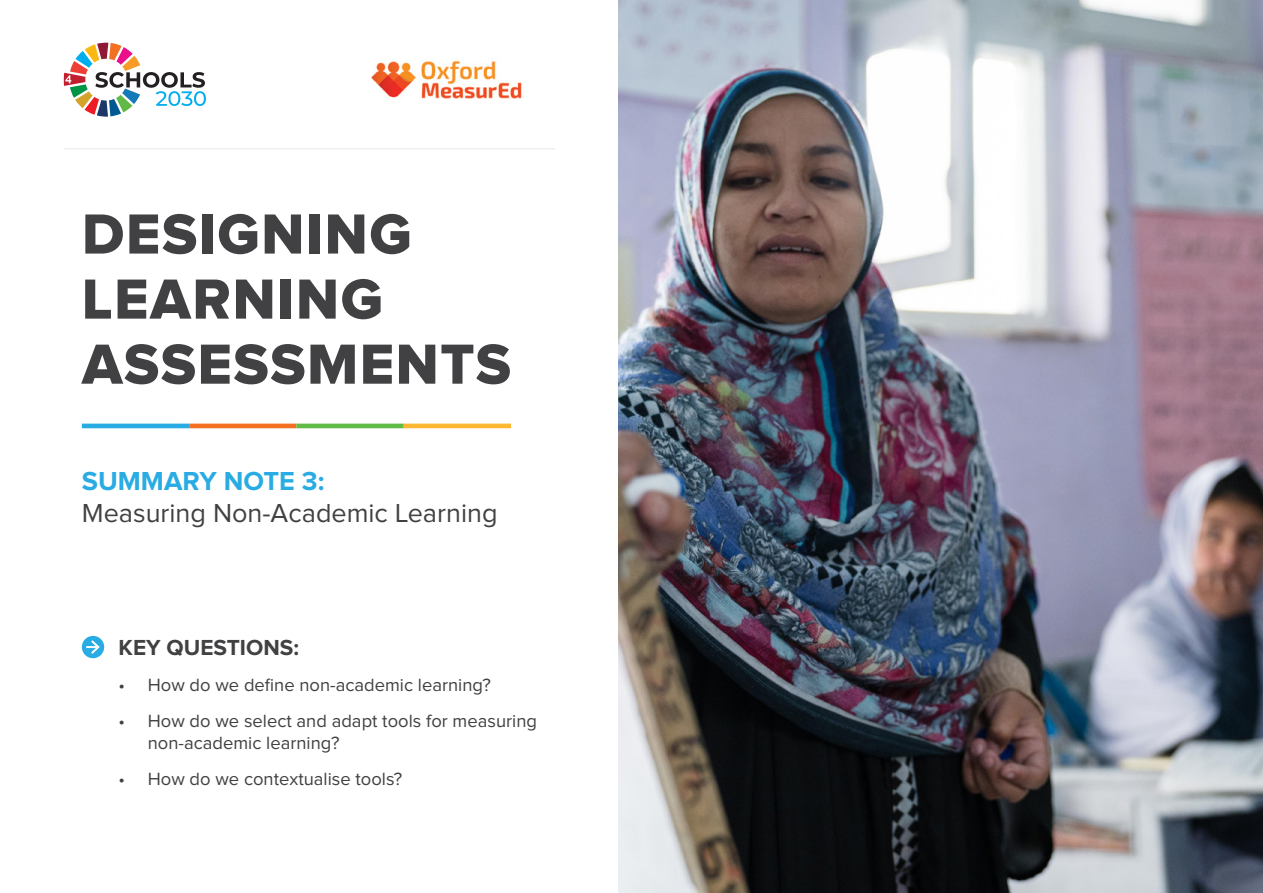
<style>
.page{position:relative;width:1263px;height:893px;background:#fff}
.page>*{position:absolute;margin:0;border:0;box-sizing:border-box;transform-origin:0 0}
.t1{font:58.5px/65.1px "Proxima Nova Extrabld";letter-spacing:.025em;color:#414042}
.t2{font:27px "Proxima Nova";color:#414042}
.t3{font:700 27px "Proxima Nova";color:#29ace3}
.t4{font:700 22.65px "Proxima Nova";color:#414042}
.t5{font:18.3px/22px "Proxima Nova";color:#414042}
</style>
<div class="page">
<svg style="left:64px;top:42px;width:142px;height:75px"></svg>
<hr style="left:189px;top:424px;width:107px;height:4px;background:#f36f21">
<hr style="left:82px;top:424px;width:107px;height:4px;background:#29ace3">
<hr style="left:296px;top:424px;width:108px;height:4px;background:#62bb46">
<hr style="left:404px;top:424px;width:107px;height:4px;background:#fdb730">
<img style="left:371px;top:60px;width:151px;height:39px">
<img style="left:619px;top:0;width:644px;height:893px">
<hr style="left:64px;top:148px;width:491px;height:1px;background:#e6e7e8">
<div style="left:82px;top:636px;width:22px;height:22px;background:#29ace3;border-radius:50%"></div>
<svg style="left:86px;top:638px;width:15px;height:18px"></svg>
<h1 class="t1" style="left:82px;top:204px;width:431px">DESIGNING<br>LEARNING<br>ASSESSMENTS</h1>
<h2 class="t3" style="left:82px;top:468px;width:244px">SUMMARY NOTE 3:</h2>
<h2 class="t2" style="left:82px;top:501px;width:417px">Measuring Non-Academic Learning</h2>
<p class="t4" style="left:119px;top:637px;width:182px">KEY QUESTIONS:</p>
<p class="t5" style="left:119px;top:674px;width:374px">• How do we define non-academic learning?</p>
<p class="t5" style="left:148px;top:710px;width:391px;text-indent:-29px">• How do we select and adapt tools for measuring non-academic learning?</p>
<p class="t5" style="left:119px;top:768px;width:285px">• How do we contextualise tools?</p>
</div>
